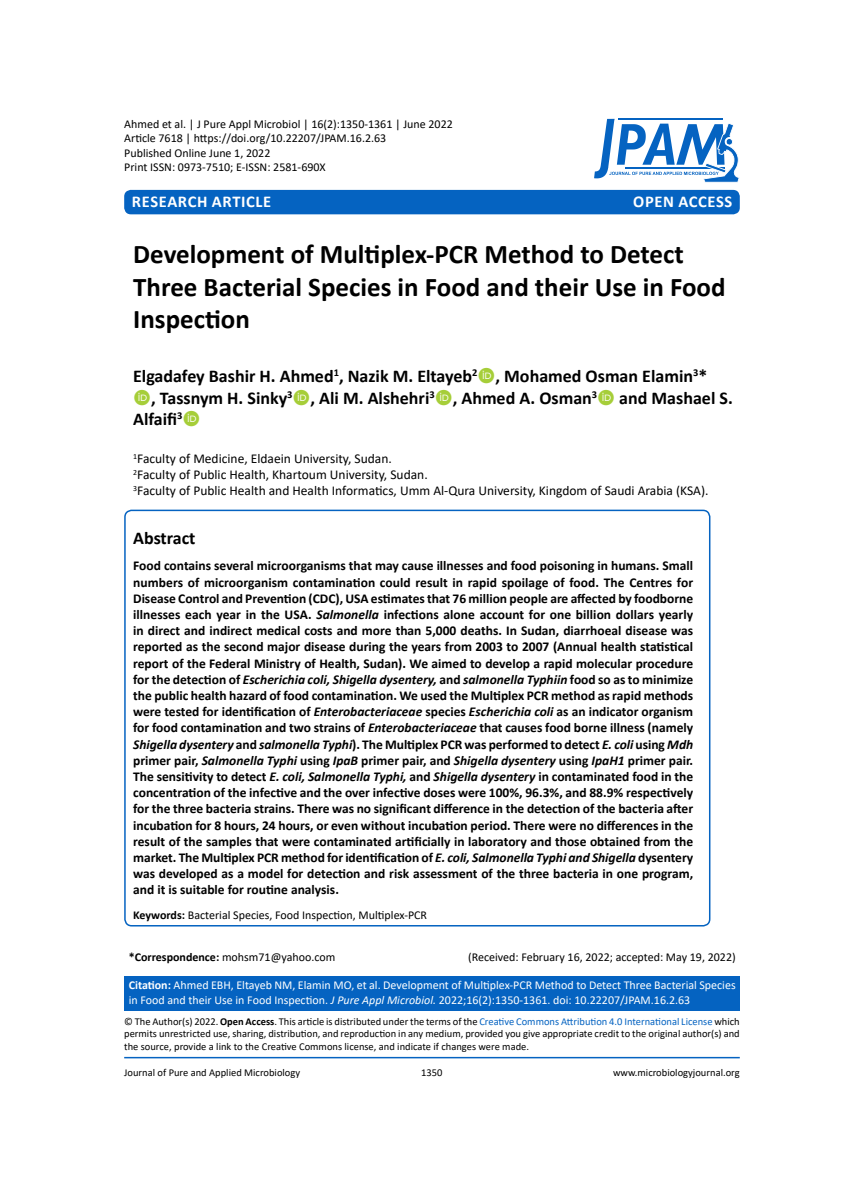
<style>
.page{position:relative;width:864px;height:1188px;background:#fff}
.page>*{position:absolute;margin:0;border:0;box-sizing:border-box;transform-origin:0 0}
.t1{font:700 27px/32.4px "Calibri";color:#000}
.t2{font:700 18px "Calibri";color:#000}
.t3{font:700 16.5px "Calibri";letter-spacing:.04em;color:#fff}
.t4{font:700 13.5px/16.2px "Calibri";color:#000;text-align:justify}
.t5{font:13.5px/16.2px "Calibri";color:#000}
.t6{font:12px/14.4px "Calibri";color:#000}
.t7{font:12px/14.4px "Calibri";color:#fff}
.t8{font:10.5px/12.6px "Calibri";color:#000;text-align:justify}
.s1{font-style:italic}
.s2{font-weight:700}
.s3{color:#0563c1}
</style>
<div class="page">
<div style="left:124px;top:976px;width:616px;height:35px;background:#0563c1"></div>
<hr style="left:124px;top:1057px;width:616px;height:1px;background:#0563c1">
<div style="left:124px;top:190px;width:616px;height:24px;background:#0563c1;border-radius:7px"></div>
<svg style="left:594px;top:119px;width:145px;height:64px"></svg>
<div style="left:124px;top:510px;width:586px;height:417px;border:2px solid #0563c1;border-radius:7px"></div>
<p class="t6" style="left:124px;top:116px;width:330px">Ahmed et al. | J Pure Appl Microbiol | 16(2):1350-1361 | June 2022<br>Article 7618 | https://doi.org/10.22207/JPAM.16.2.63<br>Published Online June 1, 2022<br>Print ISSN: 0973-7510; E-ISSN: 2581-690X</p>
<p class="t3" style="left:132px;top:189px;width:141px">Research Article</p>
<p class="t3" style="left:633px;top:189px;width:84px">OPEN ACCESS</p>
<h1 class="t1" style="left:133px;top:238px;width:594px">Development of Multiplex-PCR Method to Detect<br>Three Bacterial Species in Food and their Use in Food<br>Inspection</h1>
<h2 class="t2" style="left:133px;top:363px;width:576px">Elgadafey Bashir H. Ahmed<sup>1</sup>, Nazik M. Eltayeb<sup>2</sup> , Mohamed Osman Elamin<sup>3</sup>*</h2>
<h2 class="t2" style="left:151px;top:385px;width:583px">, Tassnym H. Sinky<sup>3</sup> , Ali M. Alshehri<sup>3</sup> , Ahmed A. Osman<sup>3</sup> and Mashael S.</h2>
<h2 class="t2" style="left:133px;top:407px;width:51px">Alfaifi<sup>3</sup></h2>
<p class="t5" style="left:133px;top:450px;width:577px"><sup>1</sup>Faculty of Medicine, Eldaein University, Sudan.<br><sup>2</sup>Faculty of Public Health, Khartoum University, Sudan.<br><sup>3</sup>Faculty of Public Health and Health Informatics, Umm Al-Qura University, Kingdom of Saudi Arabia (KSA).</p>
<h2 class="t2" style="left:133px;top:525px;width:64px">Abstract</h2>
<p class="t4" style="left:133px;top:558px;width:562px">Food contains several microorganisms that may cause illnesses and food poisoning in humans. Small numbers of microorganism contamination could result in rapid spoilage of food. The Centres for Disease Control and Prevention (CDC), USA estimates that 76 million people are affected by foodborne illnesses each year in the USA. <span class="s1">Salmonella</span> infections alone account for one billion dollars yearly in direct and indirect medical costs and more than 5,000 deaths. In Sudan, diarrhoeal disease was reported as the second major disease during the years from 2003 to 2007 (Annual health statistical report of the Federal Ministry of Health, Sudan). We aimed to develop a rapid molecular procedure for the detection of <span class="s1">Escherichia coli, Shigella dysentery,</span> and <span class="s1">salmonella Typhiin</span> food so as to minimize the public health hazard of food contamination. We used the Multiplex PCR method as rapid methods were tested for identification of <span class="s1">Enterobacteriaceae</span> species <span class="s1">Escherichia coli</span> as an indicator organism for food contamination and two strains of <span class="s1">Enterobacteriaceae</span> that causes food borne illness (namely <span class="s1">Shigella dysentery</span> and <span class="s1">salmonella Typhi</span>). The Multiplex PCR was performed to detect <span class="s1">E. coli</span> using <span class="s1">Mdh </span>primer pair, <span class="s1">Salmonella Typhi</span> using <span class="s1">IpaB</span> primer pair, and <span class="s1">Shigella dysentery</span> using <span class="s1">IpaH1</span> primer pair.<br>The sensitivity to detect <span class="s1">E. coli, Salmonella Typhi,</span> and <span class="s1">Shigella dysentery</span> in contaminated food in the concentration of the infective and the over infective doses were 100%, 96.3%, and 88.9% respectively for the three bacteria strains. There was no significant difference in the detection of the bacteria after incubation for 8 hours, 24 hours, or even without incubation period. There were no differences in the result of the samples that were contaminated artificially in laboratory and those obtained from the market. The Multiplex PCR method for identification of <span class="s1">E. coli, Salmonella Typhi and Shigella</span> dysentery was developed as a model for detection and risk assessment of the three bacteria in one program, and it is suitable for routine analysis.</p>
<p class="t6" style="left:133px;top:908px;width:295px"><span class="s2">Keywords:</span> Bacterial Species, Food Inspection, Multiplex-PCR</p>
<p class="t6" style="left:129px;top:949px;width:208px"><span class="s2">*Correspondence:</span> mohsm71@yahoo.com</p>
<p class="t6" style="left:468px;top:949px;width:269px">(Received: February 16, 2022; accepted: May 19, 2022)</p>
<p class="t7" style="left:129px;top:978px;width:609px"><span class="s2">Citation:</span> Ahmed EBH, Eltayeb NM, Elamin MO, et al. Development of Multiplex-PCR Method to Detect Three Bacterial Species in Food and their Use in Food Inspection. <span class="s1">J Pure Appl Microbiol.</span> 2022;16(2):1350-1361. doi: 10.22207/JPAM.16.2.63</p>
<p class="t8" style="left:124px;top:1015px;width:617px">© The Author(s) 2022. <span class="s2">Open Access</span>. This article is distributed under the terms of the <span class="s3">Creative Commons Attribution 4.0 International License</span> which permits unrestricted use, sharing, distribution, and reproduction in any medium, provided you give appropriate credit to the original author(s) and the source, provide a link to the Creative Commons license, and indicate if changes were made.</p>
<p class="t8" style="left:124px;top:1066px;width:177px">Journal of Pure and Applied Microbiology</p>
<p class="t8" style="left:421px;top:1066px;width:23px">1350</p>
<p class="t8" style="left:613px;top:1066px;width:128px">www.microbiologyjournal.org</p>
</div>
